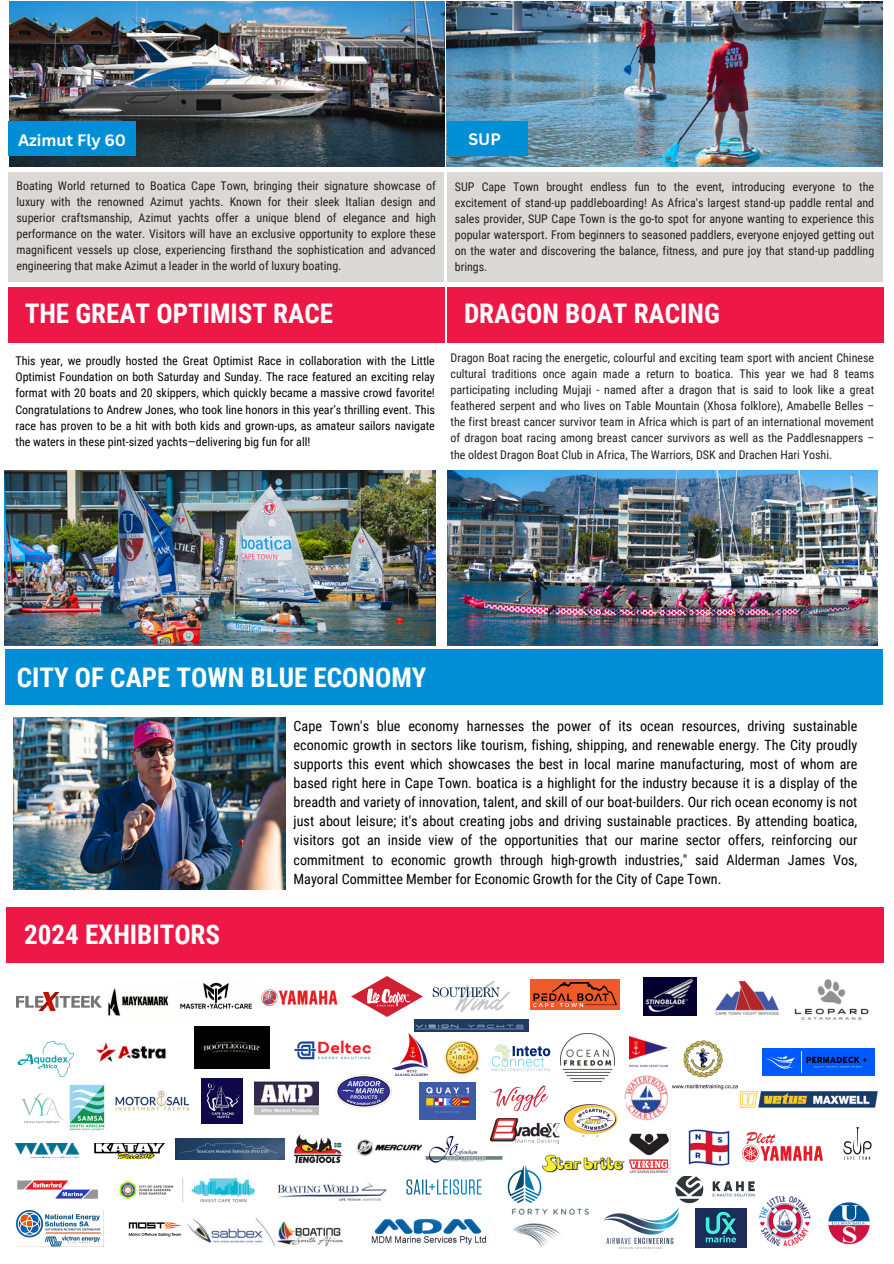
<style>
.page{position:relative;width:894px;height:1264px;background:#fff}
.page>*{position:absolute;margin:0;border:0;box-sizing:border-box;transform-origin:0 0}
.t1{font:700 27px "Roboto Condensed";color:#fff}
.t2{font:700 16.05px "Canva Sans";color:#fff}
.t3{font:14.1px/19.2px "Roboto Condensed";color:#000;text-align:justify}
.t4{font:12px/16px "Roboto Condensed";color:#231f20;text-align:justify}
.t5{font:12px/16px "Roboto Condensed";color:#000;text-align:justify}
</style>
<div class="page">
<div style="left:6px;top:907px;width:877px;height:55px;background:#ed1846"></div>
<div style="left:8px;top:287px;width:436px;height:56px;background:#ed1846"></div>
<img style="left:17px;top:1041px;width:56px;height:35px">
<img style="left:96px;top:1042px;width:70px;height:20px">
<img style="left:695px;top:1208px;width:51px;height:39px">
<img style="left:195px;top:1026px;width:74px;height:42px">
<img style="left:294px;top:1040px;width:77px;height:20px">
<img style="left:392px;top:1033px;width:35px;height:42px">
<img style="left:445px;top:1040px;width:34px;height:35px">
<img style="left:491px;top:1044px;width:60px;height:27px">
<img style="left:560px;top:1033px;width:54px;height:47px">
<img style="left:762px;top:1048px;width:112px;height:27px">
<img style="left:759px;top:1196px;width:52px;height:49px">
<img style="left:21px;top:1093px;width:44px;height:30px">
<img style="left:69px;top:1084px;width:36px;height:47px">
<img style="left:419px;top:1082px;width:57px;height:37px">
<img style="left:335px;top:1074px;width:57px;height:34px">
<img style="left:742px;top:1132px;width:80px;height:29px">
<img style="left:530px;top:979px;width:89px;height:30px">
<img style="left:629px;top:1133px;width:41px;height:39px">
<img style="left:490px;top:1085px;width:58px;height:27px">
<img style="left:737px;top:1085px;width:141px;height:23px">
<img style="left:14px;top:1143px;width:66px;height:14px">
<img style="left:624px;top:1075px;width:45px;height:46px">
<img style="left:672px;top:1040px;width:65px;height:50px">
<img style="left:115px;top:1090px;width:74px;height:21px">
<img style="left:294px;top:1134px;width:49px;height:28px">
<img style="left:356px;top:1139px;width:66px;height:17px">
<img style="left:425px;top:1135px;width:78px;height:28px">
<img style="left:175px;top:1138px;width:109px;height:21px">
<img style="left:715px;top:980px;width:63px;height:36px">
<img style="left:688px;top:1129px;width:42px;height:37px">
<img style="left:675px;top:1176px;width:80px;height:28px">
<img style="left:17px;top:1180px;width:81px;height:18px">
<img style="left:278px;top:1182px;width:109px;height:19px">
<img style="left:406px;top:1179px;width:76px;height:16px">
<img style="left:16px;top:1210px;width:88px;height:36px">
<img style="left:507px;top:1165px;width:35px;height:38px">
<img style="left:512px;top:1208px;width:77px;height:38px">
<img style="left:201px;top:1078px;width:42px;height:45px">
<img style="left:540px;top:1154px;width:85px;height:19px">
<img style="left:794px;top:979px;width:75px;height:41px">
<img style="left:643px;top:977px;width:53px;height:38px">
<img style="left:118px;top:1177px;width:138px;height:26px">
<img style="left:351px;top:976px;width:71px;height:40px">
<img style="left:128px;top:1222px;width:54px;height:15px">
<img style="left:187px;top:1218px;width:157px;height:29px">
<img style="left:371px;top:1219px;width:116px;height:26px">
<img style="left:95px;top:1143px;width:70px;height:15px">
<img style="left:432px;top:981px;width:78px;height:31px">
<div style="left:5px;top:649px;width:877px;height:56px;background:#008fd5"></div>
<img style="left:14px;top:717px;width:271px;height:172px">
<img style="left:447px;top:470px;width:430px;height:175px">
<img style="left:10px;top:2px;width:434px;height:165px">
<div style="left:9px;top:121px;width:127px;height:35px;background:#008fd5"></div>
<img style="left:446px;top:1px;width:436px;height:166px">
<div style="left:446px;top:121px;width:81px;height:35px;background:#008fd5"></div>
<div style="left:9px;top:173px;width:435px;height:109px;background:#dad9d8"></div>
<div style="left:446px;top:173px;width:436px;height:109px;background:#dad9d8"></div>
<div style="left:447px;top:287px;width:436px;height:56px;background:#ed1846"></div>
<img style="left:843px;top:1127px;width:29px;height:33px">
<img style="left:108px;top:988px;width:61px;height:28px">
<img style="left:828px;top:1202px;width:42px;height:43px">
<img style="left:559px;top:1099px;width:66px;height:38px">
<img style="left:180px;top:982px;width:72px;height:27px">
<img style="left:17px;top:992px;width:84px;height:18px">
<img style="left:5px;top:470px;width:430px;height:175px">
<img style="left:254px;top:1081px;width:64px;height:34px">
<img style="left:602px;top:1210px;width:75px;height:38px">
<img style="left:261px;top:989px;width:77px;height:17px">
<img style="left:490px;top:1118px;width:69px;height:25px">
<img style="left:415px;top:1019px;width:113px;height:12px">
<img style="left:629px;top:1036px;width:38px;height:30px">
<p class="t2" style="left:18px;top:128px;width:109px">Azimut Fly 60</p>
<p class="t2" style="left:468px;top:127px;width:34px">SUP</p>
<p class="t4" style="left:16px;top:178px;width:421px">Boating World returned to Boatica Cape Town, bringing their signature showcase of luxury with the renowned Azimut yachts. Known for their sleek Italian design and superior craftsmanship, Azimut yachts offer a unique blend of elegance and high performance on the water. Visitors will have an exclusive opportunity to explore these magnificent vessels up close, experiencing firsthand the sophistication and advanced engineering that make Azimut a leader in the world of luxury boating.</p>
<p class="t4" style="left:454px;top:179px;width:421px">SUP Cape Town brought endless fun to the event, introducing everyone to the excitement of stand-up paddleboarding! As Africa's largest stand-up paddle rental and sales provider, SUP Cape Town is the go-to spot for anyone wanting to experience this popular watersport. From beginners to seasoned paddlers, everyone enjoyed getting out on the water and discovering the balance, fitness, and pure joy that stand-up paddling brings.</p>
<p class="t1" style="left:464px;top:298px;width:257px">DRAGON BOAT RACING</p>
<p class="t1" style="left:25px;top:298px;width:310px">THE GREAT OPTIMIST RACE</p>
<p class="t5" style="left:15px;top:353px;width:421px">This year, we proudly hosted the Great Optimist Race in collaboration with the Little Optimist Foundation on both Saturday and Sunday. The race featured an exciting relay format with 20 boats and 20 skippers, which quickly became a massive crowd favorite!<br>Congratulations to Andrew Jones, who took line honors in this year’s thrilling event. This race has proven to be a hit with both kids and grown-ups, as amateur sailors navigate the waters in these pint-sized yachts—delivering big fun for all!</p>
<p class="t4" style="left:450px;top:350px;width:425px">Dragon Boat racing the energetic, colourful and exciting team sport with ancient Chinese cultural traditions once again made a return to boatica. This year we had 8 teams participating including Mujaji - named after a dragon that is said to look like a great feathered serpent and who lives on Table Mountain (Xhosa folklore), Amabelle Belles – the first breast cancer survivor team in Africa which is part of an international movement of dragon boat racing among breast cancer survivors as well as the Paddlesnappers – the oldest Dragon Boat Club in Africa, The Warriors, DSK and Drachen Hari Yoshi.</p>
<p class="t1" style="left:17px;top:662px;width:411px">CITY OF CAPE TOWN BLUE ECONOMY</p>
<p class="t3" style="left:293px;top:716px;width:565px">Cape Town's blue economy harnesses the power of its ocean resources, driving sustainable economic growth in sectors like tourism, fishing, shipping, and renewable energy. The City proudly supports this event which showcases the best in local marine manufacturing, most of whom are based right here in Cape Town. boatica is a highlight for the industry because it is a display of the breadth and variety of innovation, talent, and skill of our boat-builders. Our rich ocean economy is not just about leisure; it's about creating jobs and driving sustainable practices. By attending boatica, visitors got an inside view of the opportunities that our marine sector offers, reinforcing our commitment to economic growth through high-growth industries," said Alderman James Vos, Mayoral Committee Member for Economic Growth for the City of Cape Town.</p>
<p class="t1" style="left:24px;top:918px;width:197px">2024 EXHIBITORS</p>
</div>
